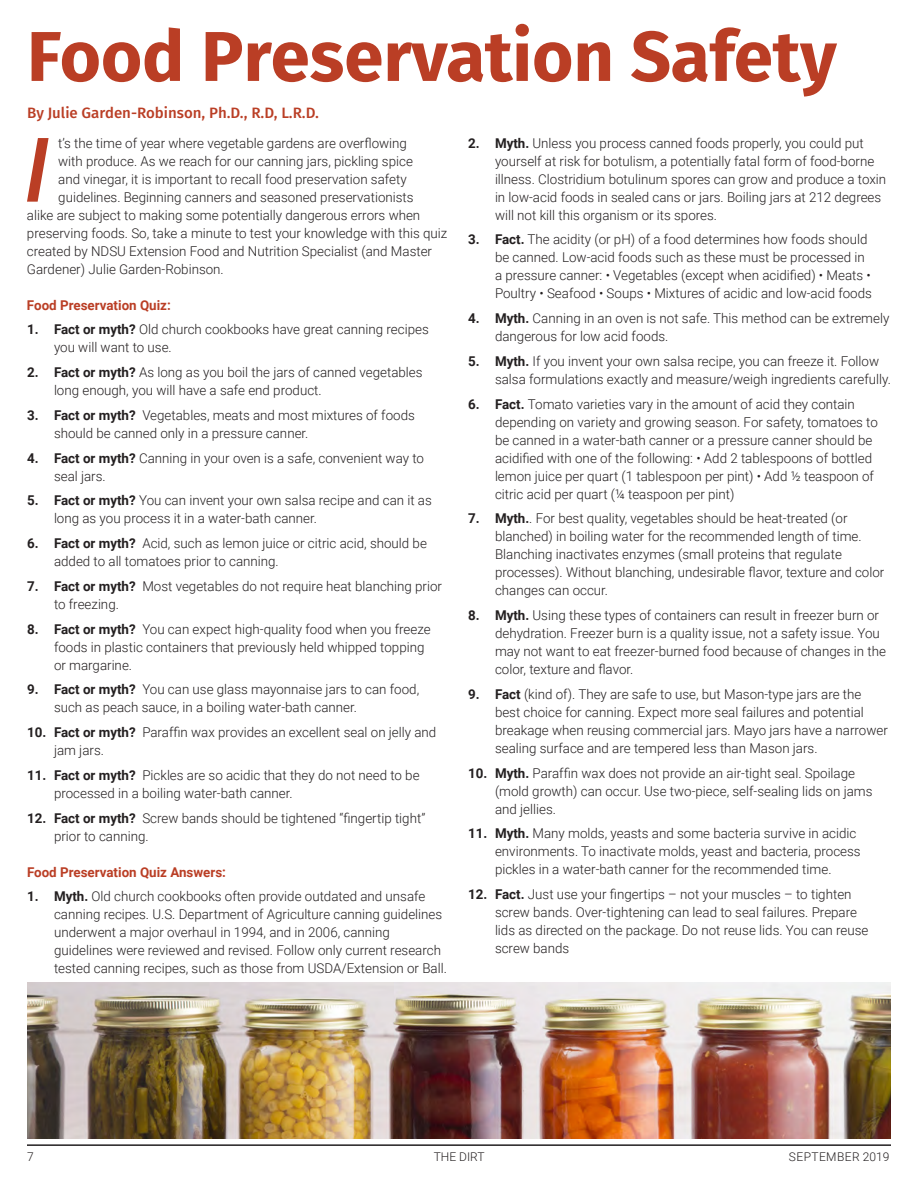
<style>
.page{position:relative;width:918px;height:1188px;background:#fff}
.page>*{position:absolute;margin:0;border:0;box-sizing:border-box;transform-origin:0 0}
.Body_Text{font:italic 500 89.4px "Roboto";color:#ba3e25}
.Body_Text-2{font:700 70.5px "Fira Sans OT";color:#ba3e25}
.Body_Text-3{font:15px "Fira Sans OT Medium";color:#ba3e25}
.Body_Text-4{font:300 13.5px/18px "Roboto";color:#231f20}
.no_indent{font:700 13.5px "Roboto";color:#ba3e25}
.t1{font:300 12px "Roboto";letter-spacing:.02em;color:#231f20}
.s1{font-weight:700}
</style>
<div class="page">
<hr style="left:27px;top:1144px;width:864px;height:2px;background:#231f20">
<img style="left:27px;top:983px;width:864px;height:155px">
<p class="Body_Text-2" style="left:27px;top:7px;width:811px">Food Preservation Safety</p>
<p class="Body_Text-3" style="left:27px;top:102px;width:293px">By Julie Garden-Robinson, Ph.D., R.D, L.R.D.</p>
<p class="Body_Text" style="left:25px;top:107px;width:26px">I</p>
<p class="Body_Text-4" style="left:58px;top:133px;width:350px">t’s the time of year where vegetable gardens are overflowing</p>
<p class="Body_Text-4" style="left:58px;top:151px;width:356px">with produce. As we reach for our canning jars, pickling spice</p>
<p class="Body_Text-4" style="left:58px;top:169px;width:350px">and vinegar, it is important to recall food preservation safety</p>
<p class="Body_Text-4" style="left:58px;top:187px;width:357px">guidelines. Beginning canners and seasoned preservationists</p>
<p class="Body_Text-4" style="left:27px;top:205px;width:395px">alike are subject to making some potentially dangerous errors when</p>
<p class="Body_Text-4" style="left:27px;top:223px;width:422px">preserving foods. So, take a minute to test your knowledge with this quiz</p>
<p class="Body_Text-4" style="left:27px;top:241px;width:407px">created by NDSU Extension Food and Nutrition Specialist (and Master</p>
<p class="Body_Text-4" style="left:27px;top:259px;width:198px">Gardener) Julie Garden-Robinson.</p>
<p class="no_indent" style="left:27px;top:295px;width:145px">Food Preservation Quiz:</p>
<p class="Body_Text-4" style="left:54px;top:320px;width:376px;text-indent:-27px"><span class="s1">1. Fact or myth?</span> Old church cookbooks have great canning recipes you will want to use.</p>
<p class="Body_Text-4" style="left:54px;top:363px;width:370px;text-indent:-27px"><span class="s1">2. Fact or myth?</span> As long as you boil the jars of canned vegetables long enough, you will have a safe end product.</p>
<p class="Body_Text-4" style="left:54px;top:406px;width:362px;text-indent:-27px"><span class="s1">3. Fact or myth?</span> Vegetables, meats and most mixtures of foods should be canned only in a pressure canner.</p>
<p class="Body_Text-4" style="left:54px;top:448px;width:372px;text-indent:-27px"><span class="s1">4. Fact or myth?</span> Canning in your oven is a safe, convenient way to seal jars.</p>
<p class="Body_Text-4" style="left:54px;top:491px;width:379px;text-indent:-27px"><span class="s1">5. Fact or myth?</span> You can invent your own salsa recipe and can it as long as you process it in a water-bath canner.</p>
<p class="Body_Text-4" style="left:54px;top:534px;width:374px;text-indent:-27px"><span class="s1">6. Fact or myth?</span> Acid, such as lemon juice or citric acid, should be added to all tomatoes prior to canning.</p>
<p class="Body_Text-4" style="left:54px;top:577px;width:390px;text-indent:-27px"><span class="s1">7. Fact or myth?</span> Most vegetables do not require heat blanching prior to freezing.</p>
<p class="Body_Text-4" style="left:54px;top:619px;width:378px;text-indent:-27px"><span class="s1">8. Fact or myth?</span> You can expect high-quality food when you freeze foods in plastic containers that previously held whipped topping or margarine.</p>
<p class="Body_Text-4" style="left:54px;top:680px;width:367px;text-indent:-27px"><span class="s1">9. Fact or myth?</span> You can use glass mayonnaise jars to can food, such as peach sauce, in a boiling water-bath canner.</p>
<p class="Body_Text-4" style="left:54px;top:723px;width:384px;text-indent:-27px"><span class="s1">10. Fact or myth?</span> Paraffin wax provides an excellent seal on jelly and jam jars.</p>
<p class="Body_Text-4" style="left:54px;top:766px;width:367px;text-indent:-27px"><span class="s1">11. Fact or myth?</span> Pickles are so acidic that they do not need to be processed in a boiling water-bath canner.</p>
<p class="Body_Text-4" style="left:54px;top:808px;width:373px;text-indent:-27px"><span class="s1">12. Fact or myth?</span> Screw bands should be tightened “fingertip tight” prior to canning.</p>
<p class="no_indent" style="left:27px;top:862px;width:201px">Food Preservation Quiz Answers:</p>
<p class="Body_Text-4" style="left:54px;top:887px;width:394px;text-indent:-27px"><span class="s1">1. Myth.</span> Old church cookbooks often provide outdated and unsafe canning recipes. U.S. Department of Agriculture canning guidelines underwent a major overhaul in 1994, and in 2006, canning guidelines were reviewed and revised. Follow only current research tested canning recipes, such as those from USDA/Extension or Ball.</p>
<p class="Body_Text-4" style="left:495px;top:133px;width:393px;text-indent:-27px"><span class="s1">2. Myth.</span> Unless you process canned foods properly, you could put yourself at risk for botulism, a potentially fatal form of food-borne illness. Clostridium botulinum spores can grow and produce a toxin in low-acid foods in sealed cans or jars. Boiling jars at 212 degrees will not kill this organism or its spores.</p>
<p class="Body_Text-4" style="left:495px;top:230px;width:378px;text-indent:-27px"><span class="s1">3. Fact.</span> The acidity (or pH) of a food determines how foods should be canned. Low-acid foods such as these must be processed in a pressure canner: • Vegetables (except when acidified) • Meats • Poultry • Seafood • Soups • Mixtures of acidic and low-acid foods</p>
<p class="Body_Text-4" style="left:495px;top:309px;width:396px;text-indent:-27px"><span class="s1">4. Myth.</span> Canning in an oven is not safe. This method can be extremely dangerous for low acid foods.</p>
<p class="Body_Text-4" style="left:495px;top:352px;width:397px;text-indent:-27px"><span class="s1">5. Myth.</span> If you invent your own salsa recipe, you can freeze it. Follow salsa formulations exactly and measure/weigh ingredients carefully.</p>
<p class="Body_Text-4" style="left:495px;top:394px;width:384px;text-indent:-27px"><span class="s1">6. Fact.</span> Tomato varieties vary in the amount of acid they contain depending on variety and growing season. For safety, tomatoes to be canned in a water-bath canner or a pressure canner should be acidified with one of the following: • Add 2 tablespoons of bottled lemon juice per quart (1 tablespoon per pint) • Add ½ teaspoon of citric acid per quart (¼ teaspoon per pint)</p>
<p class="Body_Text-4" style="left:495px;top:509px;width:391px;text-indent:-27px"><span class="s1">7. Myth.</span>. For best quality, vegetables should be heat-treated (or blanched) in boiling water for the recommended length of time.<br>Blanching inactivates enzymes (small proteins that regulate processes). Without blanching, undesirable flavor, texture and color changes can occur.</p>
<p class="Body_Text-4" style="left:495px;top:606px;width:392px;text-indent:-27px"><span class="s1">8. Myth.</span> Using these types of containers can result in freezer burn or dehydration. Freezer burn is a quality issue, not a safety issue. You may not want to eat freezer-burned food because of changes in the color, texture and flavor.</p>
<p class="Body_Text-4" style="left:495px;top:685px;width:394px;text-indent:-27px"><span class="s1">9. Fact</span> (kind of). They are safe to use, but Mason-type jars are the best choice for canning. Expect more seal failures and potential breakage when reusing commercial jars. Mayo jars have a narrower sealing surface and are tempered less than Mason jars.</p>
<p class="Body_Text-4" style="left:495px;top:763px;width:379px;text-indent:-27px"><span class="s1">10. Myth.</span> Paraffin wax does not provide an air-tight seal. Spoilage (mold growth) can occur. Use two-piece, self-sealing lids on jams and jellies.</p>
<p class="Body_Text-4" style="left:495px;top:824px;width:367px;text-indent:-27px"><span class="s1">11. Myth.</span> Many molds, yeasts and some bacteria survive in acidic environments. To inactivate molds, yeast and bacteria, process pickles in a water-bath canner for the recommended time.</p>
<p class="Body_Text-4" style="left:495px;top:885px;width:375px;text-indent:-27px"><span class="s1">12. Fact.</span> Just use your fingertips – not your muscles – to tighten screw bands. Over-tightening can lead to seal failures. Prepare lids as directed on the package. Do not reuse lids. You can reuse screw bands</p>
<p class="t1" style="left:27px;top:1149px;width:8px">7</p>
<p class="t1" style="left:434px;top:1149px;width:52px">THE DIRT</p>
<p class="t1" style="left:789px;top:1149px;width:102px">SEPTEMBER 2019</p>
</div>
